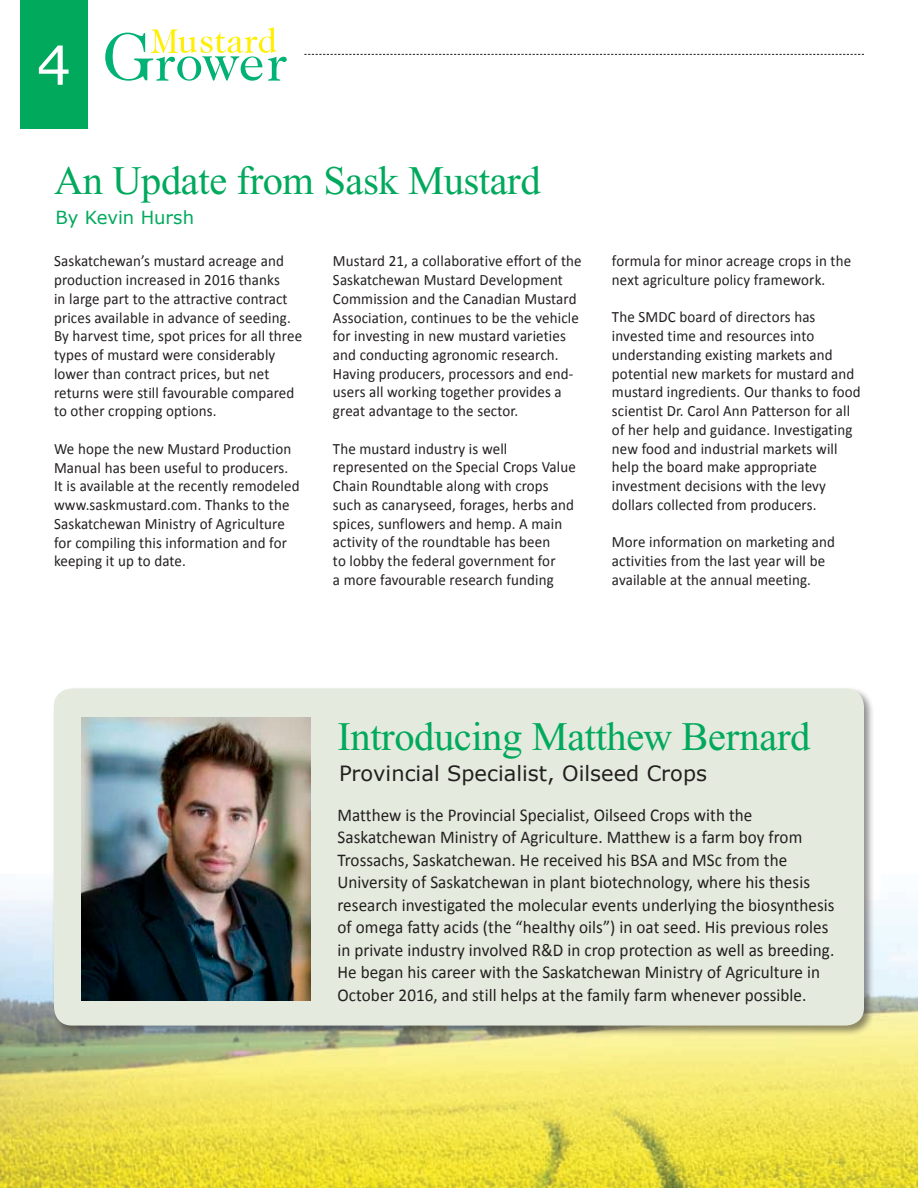
<style>
.page{position:relative;width:918px;height:1188px;background:#fff}
.page>*{position:absolute;margin:0;border:0;box-sizing:border-box;transform-origin:0 0}
.t1{font:54px "Verdana";color:#fff}
.t2{font:40.5px "Times New Roman";letter-spacing:-.01em;color:#00a95c}
.t3{font:21px "Verdana";color:#231f20}
.t4{font:18px/22.5px "Calibri";letter-spacing:.005em;color:#231f20;scale:.95 1}
.t5{font:18px "Verdana";color:#00a95c}
.t6{font:15.75px/18.8px "Calibri";letter-spacing:.01em;color:#231f20;scale:.95 1}
</style>
<div class="page">
<img style="left:0;top:900px;width:918px;height:288px">
<div style="left:20px;top:0;width:68px;height:128px;background:#00a95c"></div>
<svg style="left:304px;top:54px;width:560px;height:1px"></svg>
<svg style="left:105px;top:27px;width:182px;height:54px"></svg>
<div style="left:51px;top:686px;width:830px;height:357px;background:#231f20;opacity:.5"></div>
<div style="left:54px;top:688px;width:810px;height:338px;background:#e4eadd;border-radius:18px"></div>
<img style="left:81px;top:717px;width:229px;height:284px">
<h1 class="t1" style="left:37px;top:31px;width:36px">4</h1>
<h2 class="t2" style="left:54px;top:158px;width:488px">An Update from Sask Mustard</h2>
<p class="t5" style="left:56px;top:206px;width:140px">By Kevin Hursh</p>
<p class="t6" style="left:54px;top:251px;width:263px">Saskatchewan’s mustard acreage and production increased in 2016 thanks<br>in large part to the attractive contract prices available in advance of seeding.<br>By harvest time, spot prices for all three types of mustard were considerably lower than contract prices, but net returns were still favourable compared to other cropping options.</p>
<p class="t6" style="left:54px;top:438px;width:260px">We hope the new Mustard Production Manual has been useful to producers.<br>It is available at the recently remodeled www.saskmustard.com. Thanks to the Saskatchewan Ministry of Agriculture for compiling this information and for keeping it up to date.</p>
<p class="t6" style="left:333px;top:251px;width:263px">Mustard 21, a collaborative effort of the Saskatchewan Mustard Development Commission and the Canadian Mustard Association, continues to be the vehicle for investing in new mustard varieties and conducting agronomic research.<br>Having producers, processors and end&shy;users all working together provides a great advantage to the sector.</p>
<p class="t6" style="left:333px;top:438px;width:257px">The mustard industry is well represented on the Special Crops Value Chain Roundtable along with crops such as canaryseed, forages, herbs and spices, sunflowers and hemp. A main activity of the roundtable has been<br>to lobby the federal government for<br>a more favourable research funding</p>
<p class="t6" style="left:612px;top:251px;width:253px">formula for minor acreage crops in the next agriculture policy framework.</p>
<p class="t6" style="left:612px;top:307px;width:263px">The SMDC board of directors has invested time and resources into understanding existing markets and potential new markets for mustard and mustard ingredients. Our thanks to food scientist Dr. Carol Ann Patterson for all of her help and guidance. Investigating new food and industrial markets will help the board make appropriate investment decisions with the levy dollars collected from producers.</p>
<p class="t6" style="left:612px;top:532px;width:236px">More information on marketing and activities from the last year will be available at the annual meeting.</p>
<h2 class="t2" style="left:338px;top:714px;width:474px">Introducing Matthew Bernard</h2>
<h3 class="t3" style="left:339px;top:760px;width:370px">Provincial Specialist, Oilseed Crops</h3>
<p class="t4" style="left:338px;top:803px;width:525px">Matthew is the Provincial Specialist, Oilseed Crops with the Saskatchewan Ministry of Agriculture. Matthew is a farm boy from Trossachs, Saskatchewan. He received his BSA and MSc from the University of Saskatchewan in plant biotechnology, where his thesis research investigated the molecular events underlying the biosynthesis of omega fatty acids (the “healthy oils”) in oat seed. His previous roles in private industry involved R&amp;D in crop protection as well as breeding.<br>He began his career with the Saskatchewan Ministry of Agriculture in October 2016, and still helps at the family farm whenever possible.</p>
</div>
